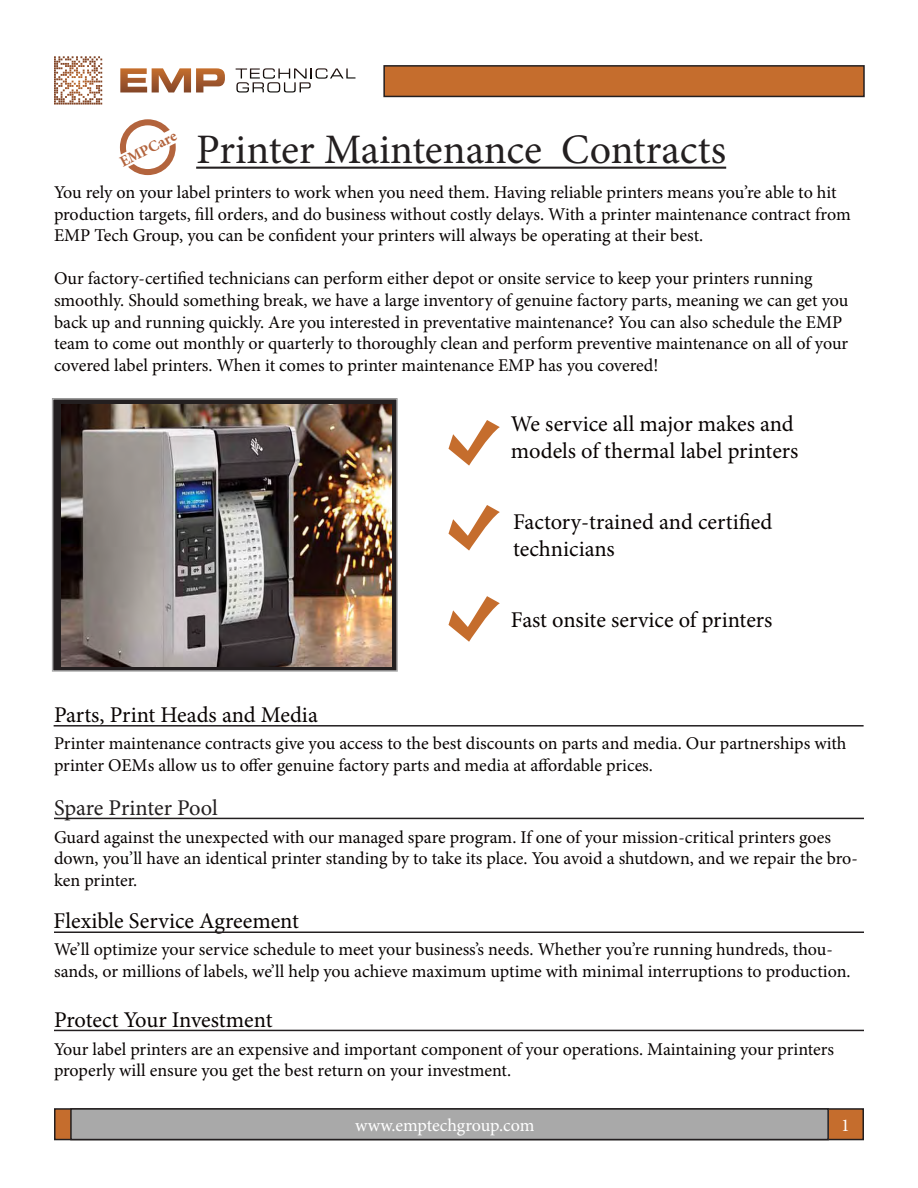
<style>
.page{position:relative;width:918px;height:1188px;background:#fff}
.page>*{position:absolute;margin:0;border:0;box-sizing:border-box;transform-origin:0 0}
.t1{font:42px "Minion Pro";color:#231f20}
.t2{font:22.5px/27px "Minion Pro";color:#080302}
.t3{font:22.5px "Minion Pro";letter-spacing:-.005em;color:#231f20}
.t4{font:18px/21.6px "Minion Pro";letter-spacing:-.005em;color:#080302}
.t5{font:18px "Minion Pro";letter-spacing:-.005em;color:#fff}
.t6{font:700 15.3px "Minion Pro";color:#b3643d}
</style>
<div class="page">
<hr style="left:196px;top:167px;width:530px;height:2px;background:#231f20">
<hr style="left:54px;top:725px;width:810px;height:2px;background:#231f20">
<hr style="left:54px;top:932px;width:810px;height:1px;background:#231f20">
<hr style="left:54px;top:1030px;width:810px;height:1px;background:#231f20">
<svg style="left:448px;top:420px;width:52px;height:46px"></svg>
<svg style="left:448px;top:505px;width:52px;height:46px"></svg>
<svg style="left:448px;top:596px;width:52px;height:46px"></svg>
<div style="left:53px;top:399px;width:344px;height:272px;background:#231f20"></div>
<div style="left:52px;top:398px;width:346px;height:274px;border:2px solid #a9a9a9"></div>
<svg style="left:119px;top:119px;width:57px;height:56px"></svg>
<div style="left:384px;top:66px;width:480px;height:30px;background:#c56d2d"></div>
<div style="left:383px;top:65px;width:482px;height:32px;border:2px solid #231f20"></div>
<div style="left:55px;top:1109px;width:808px;height:31px;background:#c56d2d"></div>
<div style="left:71px;top:1109px;width:757px;height:31px;background:#a9a9a9"></div>
<div style="left:70px;top:1108px;width:759px;height:32px;border:2px solid #231f20"></div>
<svg style="left:120px;top:68px;width:105px;height:24px"></svg>
<svg style="left:236px;top:68px;width:120px;height:24px"></svg>
<svg style="left:54px;top:56px;width:48px;height:15px"></svg>
<img style="left:61px;top:405px;width:331px;height:261px">
<hr style="left:54px;top:818px;width:810px;height:1px;background:#231f20">
<p class="t6" style="left:116px;top:153px;width:63px;rotate:-27deg">EMPCare</p>
<p class="t1" style="left:196px;top:122px;width:532px">Printer Maintenance Contracts</p>
<p class="t4" style="left:54px;top:181px;width:798px">You rely on your label printers to work when you need them. Having reliable printers means you’re able to hit production targets, fill orders, and do business without costly delays. With a printer maintenance contract from<br>EMP Tech Group, you can be confident your printers will always be operating at their best.</p>
<p class="t4" style="left:54px;top:268px;width:796px">Our factory-certified technicians can perform either depot or onsite service to keep your printers running smoothly. Should something break, we have a large inventory of genuine factory parts, meaning we can get you back up and running quickly. Are you interested in preventative maintenance? You can also schedule the EMP team to come out monthly or quarterly to thoroughly clean and perform preventive maintenance on all of your covered label printers. When it comes to printer maintenance EMP has you covered!</p>
<p class="t2" style="left:511px;top:411px;width:289px">We service all major makes and models of thermal label printers</p>
<p class="t2" style="left:513px;top:509px;width:261px">Factory-trained and certified technicians</p>
<p class="t2" style="left:511px;top:607px;width:263px">Fast onsite service of printers</p>
<p class="t2" style="left:54px;top:702px;width:265px">Parts, Print Heads and Media</p>
<p class="t4" style="left:54px;top:733px;width:794px">Printer maintenance contracts give you access to the best discounts on parts and media. Our partnerships with printer OEMs allow us to offer genuine factory parts and media at affordable prices.</p>
<p class="t3" style="left:54px;top:792px;width:165px">Spare Printer Pool</p>
<p class="t4" style="left:54px;top:826px;width:805px">Guard against the unexpected with our managed spare program. If one of your mission-critical printers goes down, you’ll have an identical printer standing by to take its place. You avoid a shutdown, and we repair the bro&shy;ken printer.</p>
<p class="t2" style="left:54px;top:908px;width:247px">Flexible Service Agreement</p>
<p class="t4" style="left:54px;top:939px;width:798px">We’ll optimize your service schedule to meet your business’s needs. Whether you’re running hundreds, thou&shy;sands, or millions of labels, we’ll help you achieve maximum uptime with minimal interruptions to production.</p>
<p class="t2" style="left:54px;top:1006px;width:220px">Protect Your Investment</p>
<p class="t4" style="left:54px;top:1038px;width:782px">Your label printers are an expensive and important component of your operations. Maintaining your printers properly will ensure you get the best return on your investment.</p>
<p class="t5" style="left:355px;top:1113px;width:181px">www.emptechgroup.com</p>
<p class="t5" style="left:841px;top:1113px;width:10px">1</p>
</div>
